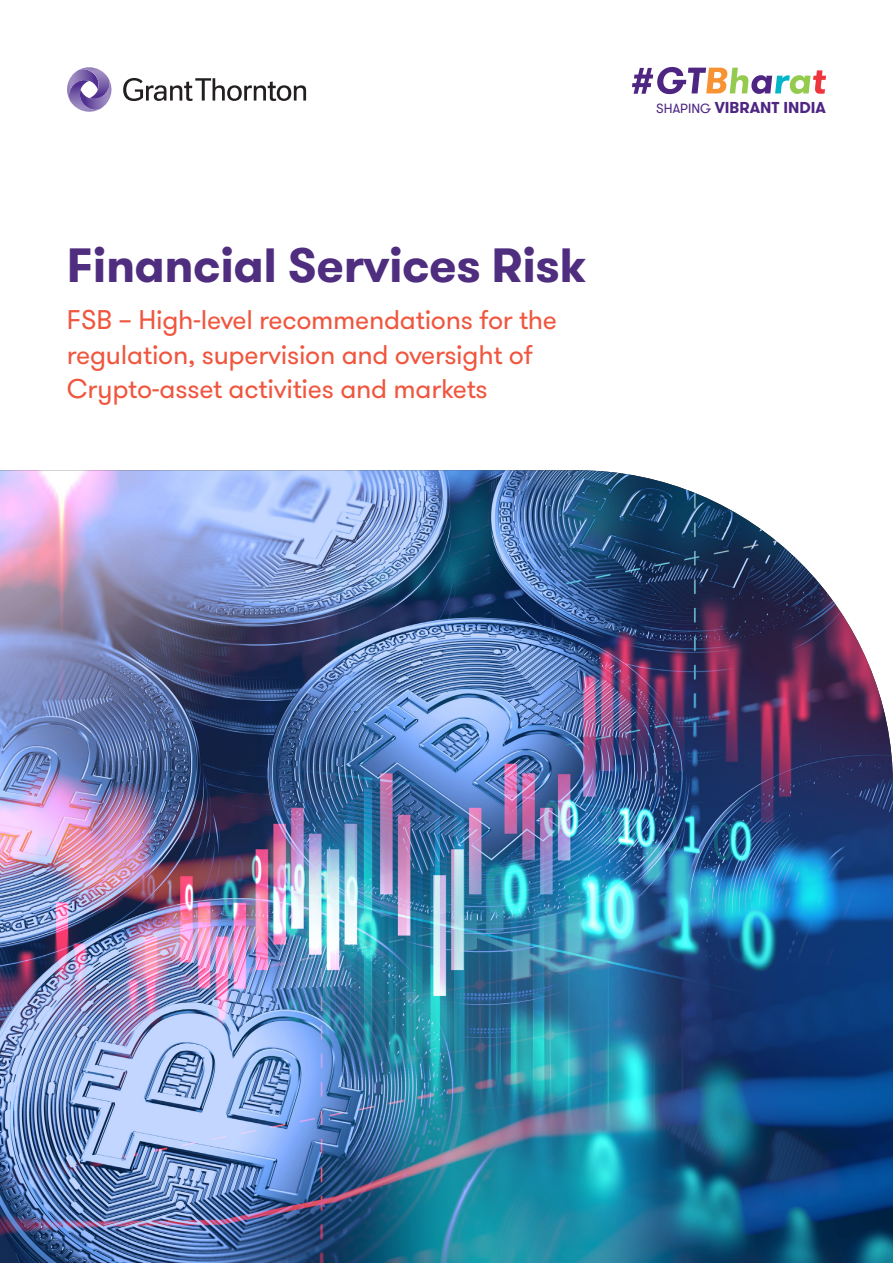
<style>
.page{position:relative;width:893px;height:1263px;background:#fff}
.page>*{position:absolute;margin:0;border:0;box-sizing:border-box;transform-origin:0 0}
.t1{font:700 48px "GT Walsheim Pro";letter-spacing:-.01em;color:#4f2d7f}
.t2{font:27px/34.5px "GT Walsheim Pro";letter-spacing:-.01em;color:#f0553e}
.t3{font:700 15.75px "GT Walsheim Pro";color:#4e2582}
.s1{font-weight:400;font-size:13.35px}
</style>
<div class="page">
<img style="left:0;top:470px;width:893px;height:793px">
<svg style="left:123px;top:78px;width:183px;height:23px"></svg>
<svg style="left:67px;top:67px;width:45px;height:45px"></svg>
<svg style="left:632px;top:67px;width:194px;height:27px"></svg>
<h1 class="t1" style="left:67px;top:234px;width:521px">Financial Services Risk</h1>
<p class="t2" style="left:67px;top:303px;width:492px">FSB – High-level recommendations for the regulation, supervision and oversight of<br>Crypto-asset activities and markets</p>
<p class="t3" style="left:656px;top:97px;width:171px"><span class="s1">SHAPING</span> VIBRANT INDIA</p>
</div>
